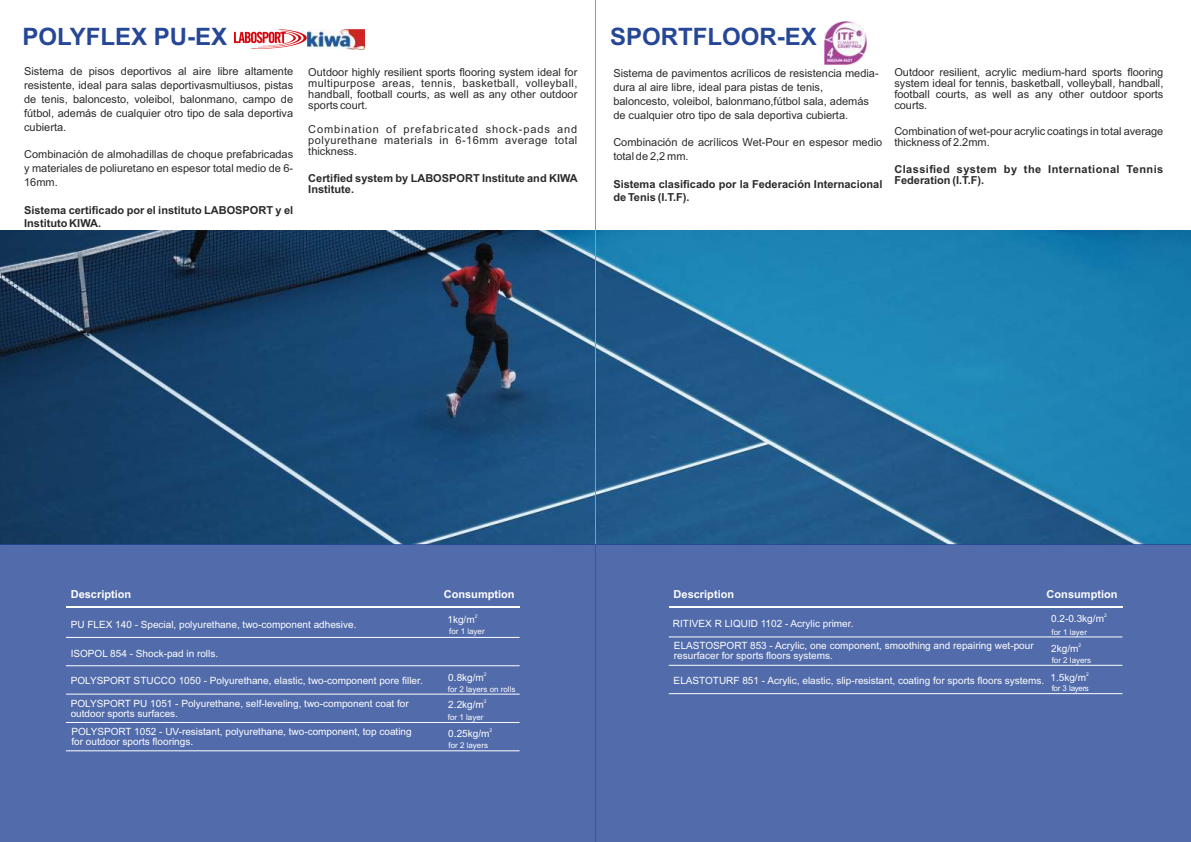
<style>
.page{position:relative;width:1191px;height:842px;background:#fff}
.page>*{position:absolute;margin:0;border:0;box-sizing:border-box;transform-origin:0 0}
.t1{font:700 24px "Arial";color:#264796}
.t2{font:11px/13.8px "Arial";color:#2b2a29;text-align:justify}
.t3{font:700 11px/13.8px "Arial";color:#2b2a29}
.t4{font:700 11px/11px "Arial";letter-spacing:.04em;color:#2b2a29}
.t5{font:700 11px "Arial";color:#fff}
.t6{font:700 11px "Arial";color:#fefefe}
.t7{font:10px/10px "Arial";color:#fff}
.t8{font:10px/10px "Arial";color:#fefefe}
.t9{font:8px "Arial";color:#fff}
.t10{font:8px "Arial";color:#fefefe}
.t11{font:8px "Arial";letter-spacing:-.04em;color:#fefefe}
.t12{font:5px "Arial";color:#fff}
.t13{font:5px "Arial";color:#fefefe}
</style>
<div class="page">
<img style="left:0;top:230px;width:1191px;height:315px">
<hr style="left:595px;top:0;width:1px;height:842px;background:#999">
<div style="left:0;top:545px;width:1191px;height:297px;background:#516bab"></div>
<img style="left:234px;top:29px;width:130px;height:20px">
<hr style="left:66px;top:606px;width:453px;height:2px;background:#fff">
<hr style="left:66px;top:637px;width:453px;height:1px;background:#fefefe">
<hr style="left:66px;top:665px;width:453px;height:1px;background:#fefefe">
<hr style="left:66px;top:694px;width:453px;height:1px;background:#fefefe">
<hr style="left:66px;top:722px;width:453px;height:1px;background:#fefefe">
<hr style="left:66px;top:750px;width:453px;height:1px;background:#fefefe">
<hr style="left:669px;top:606px;width:453px;height:2px;background:#fefefe">
<hr style="left:669px;top:637px;width:453px;height:1px;background:#fefefe">
<hr style="left:669px;top:665px;width:453px;height:1px;background:#fefefe">
<hr style="left:669px;top:693px;width:453px;height:1px;background:#fefefe">
<img style="left:824px;top:22px;width:42px;height:42px">
<h1 class="t1" style="left:23px;top:28px;width:206px">POLYFLEX PU-EX</h1>
<p class="t2" style="left:24px;top:66px;width:270px">Sistema de pisos deportivos al aire libre altamente resistente, ideal para salas deportivasmultiusos, pistas de tenis, baloncesto, voleibol, balonmano, campo de fútbol, además de cualquier otro tipo de sala deportiva cubierta.</p>
<p class="t2" style="left:24px;top:149px;width:270px">Combinación de almohadillas de choque prefabricadas y materiales de poliuretano en espesor total medio de 6- 16mm.</p>
<p class="t3" style="left:24px;top:204px;width:270px">Sistema certificado por el instituto LABOSPORT y el<br>Instituto KIWA.</p>
<p class="t2" style="left:308px;top:68px;width:271px;line-height:11px">Outdoor highly resilient sports flooring system ideal for multipurpose areas, tennis, basketball, volleyball, handball, football courts, as well as any other outdoor sports court.</p>
<p class="t2" style="left:308px;top:125px;width:271px;line-height:11px">Combination of prefabricated shock-pads and polyurethane materials in 6-16mm average total thickness.</p>
<p class="t3" style="left:308px;top:173px;width:271px;line-height:11px">Certified system by LABOSPORT Institute and KIWA<br>Institute.</p>
<h1 class="t1" style="left:610px;top:28px;width:208px">SPORTFLOOR-EX</h1>
<p class="t2" style="left:613px;top:67px;width:267px;text-align:left">Sistema de pavimentos acrílicos de resistencia media&shy;dura al aire libre, ideal para pistas de tenis, baloncesto, voleibol, balonmano,fútbol sala, además de cualquier otro tipo de sala deportiva cubierta.</p>
<p class="t2" style="left:613px;top:136px;width:270px">Combinación de acrílicos Wet-Pour en espesor medio total de 2,2 mm.</p>
<p class="t3" style="left:613px;top:178px;width:271px">Sistema clasificado por la Federación Internacional de Tenis (I.T.F).</p>
<p class="t2" style="left:894px;top:67px;width:270px;line-height:11px">Outdoor resilient, acrylic medium-hard sports flooring system ideal for tennis, basketball, volleyball, handball, football courts, as well as any other outdoor sports courts.</p>
<p class="t2" style="left:894px;top:127px;width:270px;line-height:11px">Combination of wet-pour acrylic coatings in total average thickness of 2.2mm.</p>
<p class="t4" style="left:894px;top:164px;width:270px">Classified system by the International Tennis<br>Federation (I.T.F).</p>
<p class="t5" style="left:71px;top:590px;width:62px">Description</p>
<p class="t5" style="left:444px;top:590px;width:72px">Consumption</p>
<p class="t7" style="left:71px;top:620px;width:287px">PU FLEX 140 - Special, polyurethane, two-component adhesive.</p>
<p class="t7" style="left:71px;top:649px;width:149px">ISOPOL 854 - Shock-pad in rolls.</p>
<p class="t7" style="left:71px;top:677px;width:353px">POLYSPORT STUCCO 1050 - Polyurethane, elastic, two-component pore filler.</p>
<p class="t12" style="left:475px;top:614px;width:4px">2</p>
<p class="t7" style="left:447px;top:615px;width:29px">1kg/m</p>
<p class="t9" style="left:449px;top:629px;width:37px">for 1 layer</p>
<p class="t12" style="left:484px;top:672px;width:4px">2</p>
<p class="t7" style="left:448px;top:673px;width:37px">0.8kg/m</p>
<p class="t9" style="left:448px;top:686px;width:69px">for 2 layers on rolls</p>
<p class="t7" style="left:71px;top:699px;width:339px">POLYSPORT PU 1051 - Polyurethane, self-leveling, two-component coat for outdoor sports surfaces.</p>
<p class="t12" style="left:484px;top:699px;width:4px">2</p>
<p class="t7" style="left:448px;top:700px;width:37px">2.2kg/m</p>
<p class="t9" style="left:448px;top:714px;width:37px">for 1 layer</p>
<p class="t7" style="left:71px;top:728px;width:342px">POLYSPORT 1052 - UV-resistant, polyurethane, two-component, top coating for outdoor sports floorings.</p>
<p class="t12" style="left:489px;top:728px;width:4px">2</p>
<p class="t7" style="left:448px;top:729px;width:43px">0.25kg/m</p>
<p class="t9" style="left:448px;top:742px;width:41px">for 2 layers</p>
<p class="t6" style="left:673px;top:590px;width:62px">Description</p>
<p class="t6" style="left:1046px;top:589px;width:72px">Consumption</p>
<p class="t8" style="left:673px;top:620px;width:182px">RIΤIVEX R LIQUID 1102 - Acrylic primer.</p>
<p class="t8" style="left:674px;top:642px;width:361px">ELASTOSPORT 853 - Acrylic, one component, smoothing and repairing wet-pour resurfacer for sports floors systems.</p>
<p class="t8" style="left:673px;top:677px;width:372px">ELASTOTURF 851 - Acrylic, elastic, slip-resistant, coating for sports floors systems.</p>
<p class="t13" style="left:1104px;top:613px;width:4px">2</p>
<p class="t8" style="left:1051px;top:614px;width:54px">0.2-0.3kg/m</p>
<p class="t10" style="left:1051px;top:629px;width:37px">for 1 layer</p>
<p class="t13" style="left:1078px;top:644px;width:4px">2</p>
<p class="t8" style="left:1051px;top:645px;width:29px">2kg/m</p>
<p class="t10" style="left:1051px;top:657px;width:41px">for 2 layers</p>
<p class="t13" style="left:1086px;top:672px;width:4px">2</p>
<p class="t8" style="left:1050px;top:673px;width:37px">1.5kg/m</p>
<p class="t11" style="left:1051px;top:685px;width:39px">for 3 layers</p>
</div>
